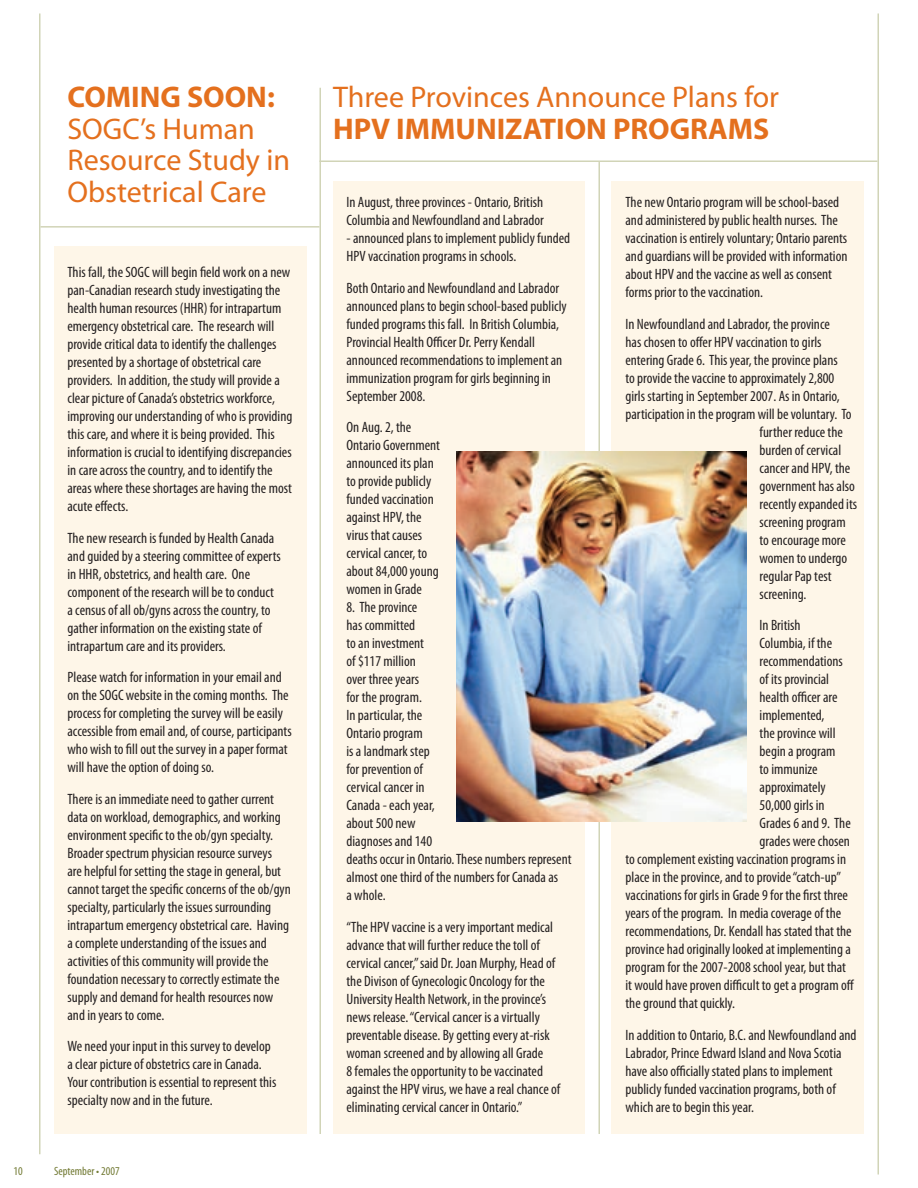
<style>
.page{position:relative;width:918px;height:1188px;background:#fff}
.page>*{position:absolute;margin:0;border:0;box-sizing:border-box;transform-origin:0 0}
.t1{font:30px/31.5px "Myriad";color:#e4701e}
.t2{font:700 30px "Myriad";color:#e4701e}
.t3{font:condensed 15px/18px "Myriad Pro";color:#231f20}
.t4{font:condensed 12px "Myriad Pro";color:#727a34}
</style>
<div class="page">
<div style="left:612px;top:181px;width:252px;height:953px;background:#fef6e8"></div>
<hr style="left:599px;top:162px;width:1px;height:972px;background:#d1d4b7">
<div style="left:333px;top:181px;width:252px;height:953px;background:#fef6e8"></div>
<hr style="left:320px;top:160px;width:558px;height:2px;background:#d1d4b7">
<hr style="left:320px;top:88px;width:1px;height:1046px;background:#d1d4b7">
<hr style="left:878px;top:13px;width:1px;height:1161px;background:#d1d4b7">
<hr style="left:39px;top:13px;width:2px;height:1141px;background:#d1d4b7">
<div style="left:54px;top:247px;width:252px;height:887px;background:#fef6e8"></div>
<hr style="left:41px;top:226px;width:279px;height:2px;background:#d1d4b7">
<img style="left:457px;top:452px;width:289px;height:370px">
<h1 class="t2" style="left:68px;top:82px;width:209px">COMING SOON:</h1>
<h1 class="t1" style="left:68px;top:114px;width:224px">SOGC’s Human<br>Resource Study in<br>Obstetrical Care</h1>
<p class="t3" style="left:68px;top:264px;width:226px">This fall, the SOGC will begin field work on a new pan-Canadian research study investigating the health human resources (HHR) for intrapartum emergency obstetrical care. The research will provide critical data to identify the challenges presented by a shortage of obstetrical care providers. In addition, the study will provide a clear picture of Canada’s obstetrics workforce, improving our understanding of who is providing this care, and where it is being provided. This information is crucial to identifying discrepancies in care across the country, and to identify the areas where these shortages are having the most acute effects.</p>
<p class="t3" style="left:68px;top:529px;width:215px">The new research is funded by Health Canada and guided by a steering committee of experts in HHR, obstetrics, and health care. One component of the research will be to conduct a census of all ob/gyns across the country, to gather information on the existing state of intrapartum care and its providers.</p>
<p class="t3" style="left:68px;top:669px;width:226px">Please watch for information in your email and on the SOGC website in the coming months. The process for completing the survey will be easily accessible from email and, of course, participants who wish to fill out the survey in a paper format will have the option of doing so.</p>
<p class="t3" style="left:68px;top:790px;width:225px">There is an immediate need to gather current data on workload, demographics, and working environment specific to the ob/gyn specialty.<br>Broader spectrum physician resource surveys<br>are helpful for setting the stage in general, but cannot target the specific concerns of the ob/gyn specialty, particularly the issues surrounding intrapartum emergency obstetrical care. Having a complete understanding of the issues and activities of this community will provide the foundation necessary to correctly estimate the supply and demand for health resources now and in years to come.</p>
<p class="t3" style="left:68px;top:1038px;width:210px">We need your input in this survey to develop a clear picture of obstetrics care in Canada.<br>Your contribution is essential to represent this specialty now and in the future.</p>
<p class="t4" style="left:14px;top:1164px;width:11px">10</p>
<p class="t4" style="left:54px;top:1164px;width:67px">September • 2007</p>
<h1 class="t1" style="left:333px;top:83px;width:448px">Three Provinces Announce Plans for</h1>
<h1 class="t2" style="left:333px;top:113px;width:438px">HPV IMMUNIZATION PROGRAMS</h1>
<p class="t3" style="left:347px;top:194px;width:199px">In August, three provinces - Ontario, British<br>Columbia and Newfoundland and Labrador</p>
<p class="t3" style="left:347px;top:230px;width:225px">- announced plans to implement publicly funded<br>HPV vaccination programs in schools.</p>
<p class="t3" style="left:347px;top:279px;width:222px">Both Ontario and Newfoundland and Labrador announced plans to begin school-based publicly funded programs this fall. In British Columbia, Provincial Health Officer Dr. Perry Kendall announced recommendations to implement an immunization program for girls beginning in September 2008.</p>
<p class="t3" style="left:347px;top:419px;width:95px">On Aug. 2, the<br>Ontario Government announced its plan to provide publicly funded vaccination against HPV, the virus that causes cervical cancer, to about 84,000 young women in Grade</p>
<p class="t3" style="left:347px;top:599px;width:227px">8. The province<br>has committed<br>to an investment<br>of $117 million<br>over three years<br>for the program.<br>In particular, the<br>Ontario program<br>is a landmark step<br>for prevention of<br>cervical cancer in<br>Canada - each year,<br>about 500 new<br>diagnoses and 140<br>deaths occur in Ontario. These numbers represent almost one third of the numbers for Canada as<br>a whole.</p>
<p class="t3" style="left:347px;top:918px;width:215px">“The HPV vaccine is a very important medical advance that will further reduce the toll of cervical cancer,” said Dr. Joan Murphy, Head of the Divison of Gynecologic Oncology for the University Health Network, in the province’s news release. “Cervical cancer is a virtually preventable disease. By getting every at-risk woman screened and by allowing all Grade<br>8 females the opportunity to be vaccinated against the HPV virus, we have a real chance of eliminating cervical cancer in Ontario.”</p>
<p class="t3" style="left:626px;top:194px;width:224px">The new Ontario program will be school-based and administered by public health nurses. The vaccination is entirely voluntary; Ontario parents and guardians will be provided with information about HPV and the vaccine as well as consent forms prior to the vaccination.</p>
<p class="t3" style="left:626px;top:315px;width:206px">In Newfoundland and Labrador, the province</p>
<p class="t3" style="left:626px;top:333px;width:198px">has chosen to offer HPV vaccination to girls</p>
<p class="t3" style="left:626px;top:351px;width:214px">entering Grade 6. This year, the province plans</p>
<p class="t3" style="left:626px;top:369px;width:210px">to provide the vaccine to approximately 2,800</p>
<p class="t3" style="left:626px;top:387px;width:216px">girls starting in September 2007. As in Ontario,</p>
<p class="t3" style="left:626px;top:405px;width:228px">participation in the program will be voluntary. To</p>
<p class="t3" style="left:760px;top:423px;width:85px">further reduce the</p>
<p class="t3" style="left:760px;top:441px;width:83px">burden of cervical</p>
<p class="t3" style="left:760px;top:459px;width:92px">cancer and HPV, the</p>
<p class="t3" style="left:760px;top:477px;width:97px">government has also</p>
<p class="t3" style="left:760px;top:495px;width:99px">recently expanded its</p>
<p class="t3" style="left:760px;top:513px;width:88px">screening program</p>
<p class="t3" style="left:760px;top:531px;width:88px">to encourage more</p>
<p class="t3" style="left:760px;top:549px;width:89px">women to undergo</p>
<p class="t3" style="left:760px;top:567px;width:74px">regular Pap test</p>
<p class="t3" style="left:760px;top:585px;width:48px">screening.</p>
<p class="t3" style="left:760px;top:617px;width:43px">In British</p>
<p class="t3" style="left:760px;top:635px;width:74px">Columbia, if the</p>
<p class="t3" style="left:760px;top:653px;width:85px">recommendations</p>
<p class="t3" style="left:760px;top:671px;width:71px">of its provincial</p>
<p class="t3" style="left:760px;top:689px;width:79px">health officer are</p>
<p class="t3" style="left:760px;top:707px;width:66px">implemented,</p>
<p class="t3" style="left:760px;top:725px;width:78px">the province will</p>
<p class="t3" style="left:760px;top:743px;width:78px">begin a program</p>
<p class="t3" style="left:760px;top:761px;width:59px">to immunize</p>
<p class="t3" style="left:760px;top:779px;width:68px">approximately</p>
<p class="t3" style="left:760px;top:797px;width:66px">50,000 girls in</p>
<p class="t3" style="left:760px;top:815px;width:93px">Grades 6 and 9. The</p>
<p class="t3" style="left:760px;top:833px;width:92px">grades were chosen</p>
<p class="t3" style="left:626px;top:851px;width:222px">to complement existing vaccination programs in</p>
<p class="t3" style="left:626px;top:869px;width:217px">place in the province, and to provide “catch-up”</p>
<p class="t3" style="left:626px;top:887px;width:224px">vaccinations for girls in Grade 9 for the first three</p>
<p class="t3" style="left:626px;top:905px;width:217px">years of the program. In media coverage of the</p>
<p class="t3" style="left:626px;top:923px;width:228px">recommendations, Dr. Kendall has stated that the</p>
<p class="t3" style="left:626px;top:941px;width:227px">province had originally looked at implementing a</p>
<p class="t3" style="left:626px;top:959px;width:222px">program for the 2007-2008 school year, but that</p>
<p class="t3" style="left:626px;top:977px;width:230px">it would have proven difficult to get a program off</p>
<p class="t3" style="left:626px;top:995px;width:111px">the ground that quickly.</p>
<p class="t3" style="left:626px;top:1026px;width:233px">In addition to Ontario, B.C. and Newfoundland and Labrador, Prince Edward Island and Nova Scotia have also officially stated plans to implement publicly funded vaccination programs, both of which are to begin this year.</p>
</div>
